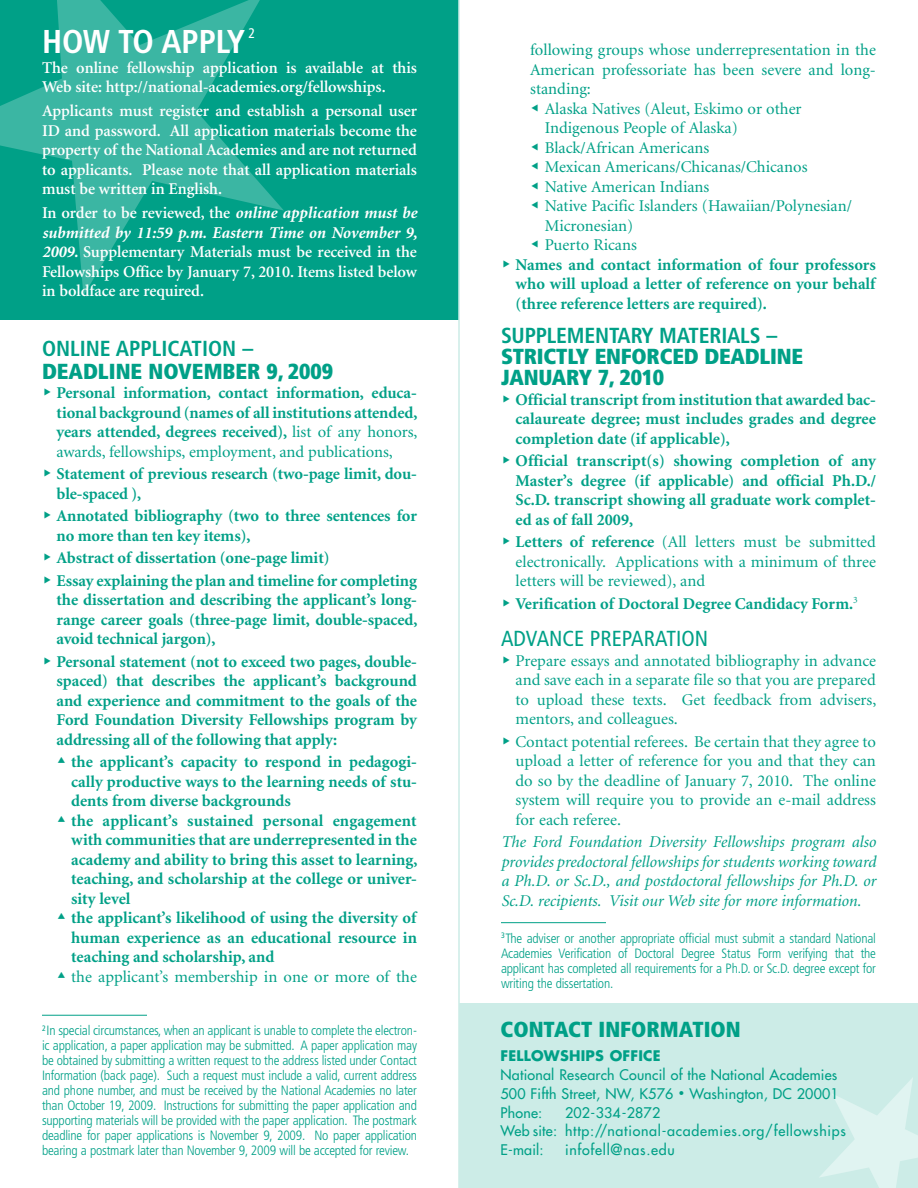
<style>
.page{position:relative;width:918px;height:1188px;background:#fff}
.page>*{position:absolute;margin:0;border:0;box-sizing:border-box;transform-origin:0 0}
.t1{font:700 condensed 33px "Frutiger";color:#fff}
.t2{font:900 condensed 21.75px/21px "Frutiger";letter-spacing:-.01em;color:#00a087}
.t3{font:700 condensed 21.75px "Frutiger";letter-spacing:-.01em;color:#00a087}
.t4{font:condensed 21.75px "Frutiger";color:#00a087}
.t5{font:700 16.5px/19.5px "Minion";color:#00a087;text-align:justify}
.t6{font:16.5px/19.5px "Minion";color:#00a087;text-align:justify}
.t7{font:600 16.5px/19.5px "Minion";letter-spacing:-.005em;color:#fff;text-align:justify}
.t8{font:italic 16.5px/19.5px "Minion";letter-spacing:-.005em;color:#00a087;text-align:justify}
.t9{font:14.25px/18.8px "Futura";letter-spacing:.015em;color:#00a087;text-align:justify}
.t10{font:14.25px/18.8px "Futura";letter-spacing:.05em;color:#00a087}
.t11{font:700 14.25px "Futura";letter-spacing:.015em;color:#00a087}
.t12{font:condensed 13.95px "Frutiger";color:#fff}
.t13{font:300 condensed 13.5px/15px "Frutiger";letter-spacing:-.015em;color:#00a087;text-align:justify}
.s1{font-weight:700;font-style:italic}
.s2{font-weight:400}
.s3{font-weight:700}
.s4{font-size:10.5px}
.s5{font-size:15px}
</style>
<div class="page">
<div style="left:459px;top:1003px;width:459px;height:185px;background:#ccece7"></div>
<svg style="left:820px;top:1078px;width:98px;height:110px"></svg>
<div style="left:0;top:0;width:459px;height:320px;background:#00a087"></div>
<svg style="left:0;top:0;width:284px;height:295px"></svg>
<hr style="left:458px;top:0;width:2px;height:1188px;background:#ccece7">
<hr style="left:42px;top:1015px;width:105px;height:1px;background:#00a087">
<hr style="left:501px;top:922px;width:105px;height:1px;background:#00a087">
<h1 class="t1" style="left:42px;top:22px;width:205px">HOW TO APPLY</h1>
<p class="t12" style="left:249px;top:25px;width:8px">2</p>
<p class="t7" style="left:42px;top:58px;width:377px">The online fellowship application is available at this<br>Web site: http://national-academies.org/fellowships.</p>
<p class="t7" style="left:42px;top:102px;width:376px">Applicants must register and establish a personal user ID and password. All application materials become the property of the National Academies and are not returned to applicants. Please note that all application materials must be written in English.</p>
<p class="t7" style="left:42px;top:204px;width:377px">In order to be reviewed, the <span class="s1">online application must be submitted by 11:59 p.m. Eastern Time on November 9, 2009.</span> Supplementary Materials must be received in the Fellowships Office by January 7, 2010. Items listed below in boldface are required.</p>
<h2 class="t3" style="left:42px;top:335px;width:213px">ONLINE APPLICATION –</h2>
<h2 class="t2" style="left:42px;top:360px;width:293px">DEADLINE NOVEMBER 9, 2009</h2>
<p class="t5" style="left:57px;top:384px;width:362px">Personal information, contact information, educa&shy;tional background (names of all institutions attended, years attended, degrees received), <span class="s2">list of any honors, awards, fellowships, employment, and publications,</span></p>
<p class="t5" style="left:57px;top:465px;width:362px">Statement of previous research (two-page limit, dou&shy;ble-spaced ),</p>
<p class="t5" style="left:57px;top:507px;width:362px">Annotated bibliography (two to three sentences for no more than ten key items),</p>
<p class="t5" style="left:57px;top:547px;width:362px;line-height:22.5px">Abstract of dissertation (one-page limit)<br>Essay explaining the plan and timeline for completing</p>
<p class="t5" style="left:57px;top:591px;width:362px">the dissertation and describing the applicant’s long&shy;range career goals (three-page limit, double-spaced, avoid technical jargon),</p>
<p class="t5" style="left:57px;top:652px;width:362px">Personal statement (not to exceed two pages, double&shy;spaced) that describes the applicant’s background and experience and commitment to the goals of the Ford Foundation Diversity Fellowships program by addressing all of the following that apply:</p>
<p class="t5" style="left:71px;top:753px;width:348px;text-align:left">the applicant’s capacity to respond in pedagogi&shy;cally productive ways to the learning needs of stu&shy;dents from diverse backgrounds<br>the applicant’s sustained personal engagement with communities that are underrepresented in the academy and ability to bring this asset to learning, teaching, and scholarship at the college or univer&shy;sity level<br>the applicant’s likelihood of using the diversity of human experience as an educational resource in teaching and scholarship, and</p>
<p class="t6" style="left:71px;top:967px;width:347px">the applicant’s membership in one or more of the</p>
<p class="t13" style="left:42px;top:1023px;width:377px"><sup>2</sup>In special circumstances, when an applicant is unable to complete the electron&shy;ic application, a paper application may be submitted. A paper application may be obtained by submitting a written request to the address listed under Contact Information (back page). Such a request must include a valid, current address and phone number, and must be received by the National Academies no later than October 19, 2009. Instructions for submitting the paper application and supporting materials will be provided with the paper application. The postmark deadline for paper applications is November 9, 2009. No paper application bearing a postmark later than November 9, 2009 will be accepted for review.</p>
<p class="t6" style="left:530px;top:41px;width:347px">following groups whose underrepresentation in the</p>
<p class="t6" style="left:530px;top:60px;width:347px">American professoriate has been severe and long-</p>
<p class="t6" style="left:530px;top:80px;width:62px">standing:</p>
<p class="t6" style="left:545px;top:99px;width:258px">Alaska Natives (Aleut, Eskimo or other</p>
<p class="t6" style="left:545px;top:119px;width:195px">Indigenous People of Alaska)</p>
<p class="t6" style="left:545px;top:138px;width:166px">Black/African Americans</p>
<p class="t6" style="left:545px;top:158px;width:264px">Mexican Americans/Chicanas/Chicanos</p>
<p class="t6" style="left:545px;top:177px;width:166px">Native American Indians</p>
<p class="t6" style="left:545px;top:197px;width:309px">Native Pacific Islanders (Hawaiian/Polynesian/</p>
<p class="t6" style="left:545px;top:216px;width:90px">Micronesian)</p>
<p class="t6" style="left:545px;top:236px;width:94px">Puerto Ricans</p>
<p class="t5" style="left:516px;top:255px;width:362px">Names and contact information of four professors who will upload a letter of reference on your behalf (three reference letters are required).</p>
<h2 class="t3" style="left:501px;top:323px;width:278px">SUPPLEMENTARY MATERIALS –</h2>
<h2 class="t2" style="left:501px;top:346px;width:304px">STRICTLY ENFORCED DEADLINE<br>JANUARY 7, 2010</h2>
<p class="t5" style="left:516px;top:390px;width:362px">Official transcript from institution that awarded bac&shy;calaureate degree; must includes grades and degree completion date (if applicable),</p>
<p class="t5" style="left:516px;top:452px;width:362px">Official transcript(s) showing completion of any Master’s degree (if applicable) and official Ph.D./ Sc.D. transcript showing all graduate work complet&shy;ed as of fall 2009,</p>
<p class="t6" style="left:516px;top:533px;width:362px"><span class="s3">Letters of reference</span> (All letters must be submitted electronically. Applications with a minimum of three letters will be reviewed), and</p>
<p class="t5" style="left:516px;top:594px;width:344px">Verification of Doctoral Degree Candidacy Form.<sup>3</sup></p>
<h2 class="t4" style="left:501px;top:626px;width:209px">ADVANCE PREPARATION</h2>
<p class="t6" style="left:516px;top:651px;width:362px">Prepare essays and annotated bibliography in advance and save each in a separate file so that you are prepared to upload these texts. Get feedback from advisers, mentors, and colleagues.</p>
<p class="t6" style="left:516px;top:732px;width:362px">Contact potential referees. Be certain that they agree to upload a letter of reference for you and that they can do so by the deadline of January 7, 2010. The online system will require you to provide an e-mail address for each referee.</p>
<p class="t8" style="left:501px;top:833px;width:377px">The Ford Foundation Diversity Fellowships program also provides predoctoral fellowships for students working toward a Ph.D. or Sc.D., and postdoctoral fellowships for Ph.D. or Sc.D. recipients. Visit our Web site for more information.</p>
<p class="t13" style="left:501px;top:931px;width:377px"><sup>3</sup>The adviser or another appropriate official must submit a standard National Academies Verification of Doctoral Degree Status Form verifying that the applicant has completed all requirements for a Ph.D. or Sc.D. degree except for writing the dissertation.</p>
<h2 class="t2" style="left:501px;top:1019px;width:242px">CONTACT INFORMATION</h2>
<p class="t11" style="left:501px;top:1046px;width:120px">FELLOWSHIPS OFF</p>
<p class="t11" style="left:638px;top:1046px;width:24px">ICE</p>
<p class="t9" style="left:501px;top:1065px;width:340px">National Research Council of the National Academies 500 Fifth Street, NW, K576 <span class="s4">•</span> Washington, DC 20001<br>Phone:</p>
<p class="t10" style="left:501px;top:1103px;width:347px;text-indent:64px">202-334-2872<br>Web site: http://national-academies.org/fellowships<br>E-mail:</p>
<p class="t10" style="left:565px;top:1140px;width:111px">infofell<span class="s5">@</span>nas.edu</p>
</div>
